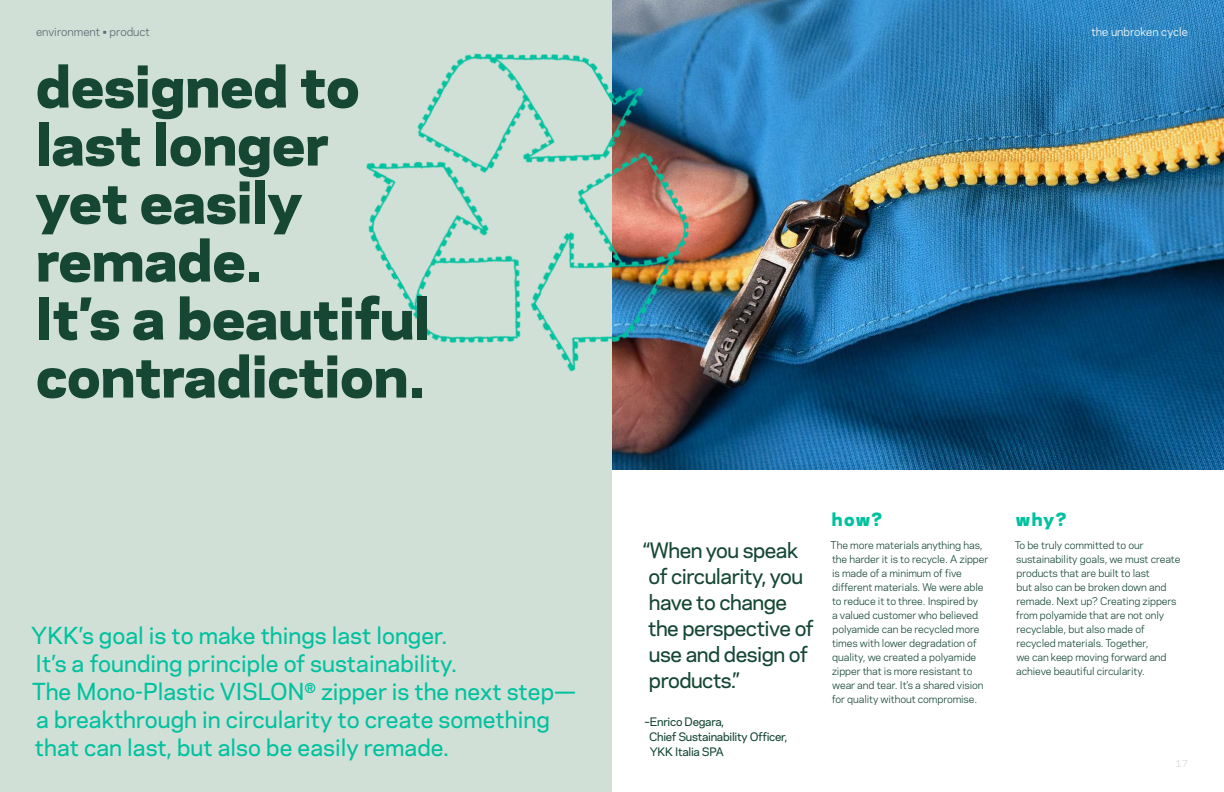
<style>
.page{position:relative;width:1224px;height:792px;background:#fff}
.page>*{position:absolute;margin:0;border:0;box-sizing:border-box;transform-origin:0 0}
.t1{font:800 54px/58px "Galaxie Polaris";color:#154734}
.t2{font:500 22px/28px "Galaxie Polaris";color:#00c19f}
.t3{font:500 20px/26px "Galaxie Polaris";letter-spacing:-.025em;color:#154734}
.t4{font:800 17px "Galaxie Polaris";letter-spacing:.07em;color:#00c19f}
.t5{font:500 11px/15px "Galaxie Polaris";letter-spacing:-.025em;color:#154734}
.t6{font:11px "Galaxie Polaris";color:#5b6770}
.t7{font:10.9px "Galaxie Polaris";color:#fff}
.t8{font:10px/14px "Galaxie Polaris";letter-spacing:-.01em;color:#154734}
.t9{font:9px "Galaxie Polaris";color:#d7d2cb}
</style>
<div class="page">
<img style="left:612px;top:0;width:612px;height:470px">
<div style="left:0;top:0;width:612px;height:792px;background:#d1e0d7"></div>
<img style="left:366px;top:0;width:395px;height:446px">
<p class="t6" style="left:36px;top:24px;width:115px">environment • product</p>
<p class="t7" style="left:1092px;top:24px;width:98px">the unbroken cycle</p>
<h1 class="t1" style="left:36px;top:52px;width:396px">designed to last longer yet easily remade.<br>It’s a beautiful contradiction.</h1>
<h2 class="t2" style="left:31px;top:621px;width:546px">YKK’s goal is to make things last longer.<br>It’s a founding principle of sustainability.<br>The Mono-Plastic VISLON<sup>®</sup> zipper is the next step— a breakthrough in circularity to create something that can last, but also be easily remade.</h2>
<h3 class="t3" style="left:644px;top:536px;width:172px">“When you speak of circularity, you have to change the perspective of use and design of products.”</h3>
<p class="t5" style="left:649px;top:714px;width:140px;text-indent:-5px">–Enrico Degara,<br>Chief Sustainability Officer,<br>YKK Italia SPA</p>
<h3 class="t4" style="left:832px;top:505px;width:52px">how?</h3>
<h3 class="t4" style="left:1016px;top:505px;width:52px">why?</h3>
<p class="t8" style="left:831px;top:538px;width:159px">The more materials anything has, the harder it is to recycle. A zipper is made of a minimum of five different materials. We were able to reduce it to three. Inspired by<br>a valued customer who believed polyamide can be recycled more times with lower degradation of quality, we created a polyamide zipper that is more resistant to wear and tear. It’s a shared vision for quality without compromise.</p>
<p class="t8" style="left:1015px;top:538px;width:167px">To be truly committed to our sustainability goals, we must create products that are built to last<br>but also can be broken down and remade. Next up? Creating zippers from polyamide that are not only recyclable, but also made of recycled materials. Together,<br>we can keep moving forward and achieve beautiful circularity.</p>
<p class="t9" style="left:1175px;top:757px;width:14px">17</p>
</div>
